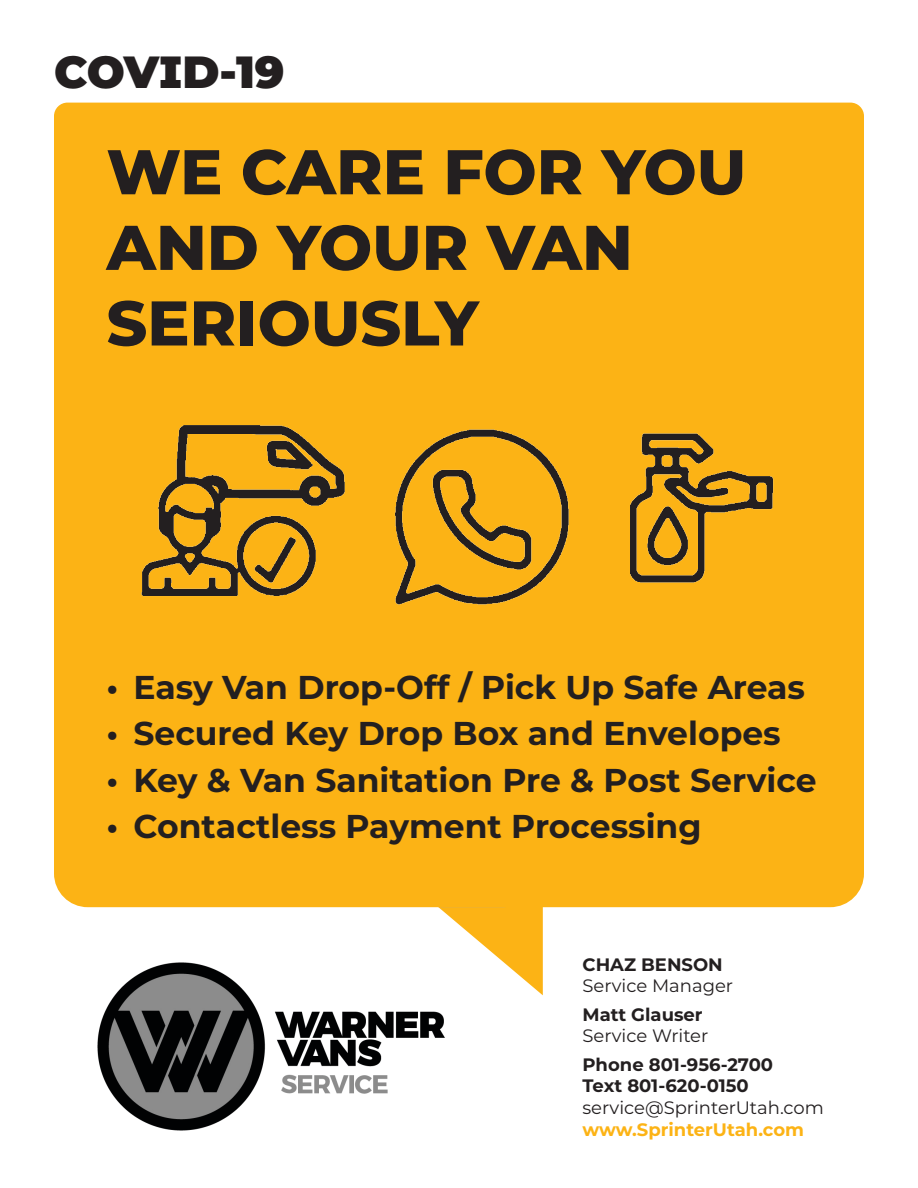
<style>
.page{position:relative;width:918px;height:1188px;background:#fff}
.page>*{position:absolute;margin:0;border:0;box-sizing:border-box;transform-origin:0 0}
.t1{font:800 63px/75.6px "Montserrat";color:#231f20}
.t2{font:900 45px "Montserrat Alternates";color:#231f20}
.t3{font:700 33px "Montserrat";color:#231f20}
.t4{font:700 18px "Montserrat";color:#231f20}
.t5{font:18px "Montserrat";color:#231f20}
.t6{font:700 18px "Montserrat";color:#fcb315}
</style>
<div class="page">
<img style="left:97px;top:995px;width:348px;height:136px">
<img style="left:105px;top:907px;width:438px;height:88px">
<div style="left:54px;top:103px;width:810px;height:804px;background:#fcb315"></div>
<div style="left:66px;top:133px;width:778px;height:249px;background:#fcb315"></div>
<img style="left:122px;top:406px;width:674px;height:221px">
<p class="t2" style="left:54px;top:39px;width:232px">COVID-19</p>
<p class="t1" style="left:106px;top:131px;width:641px">WE CARE FOR YOU<br>AND YOUR VAN<br>SERIOUSLY</p>
<p class="t3" style="left:106px;top:663px;width:700px">• Easy Van Drop-Off / Pick Up Safe Areas</p>
<p class="t3" style="left:106px;top:710px;width:676px">• Secured Key Drop Box and Envelopes</p>
<p class="t3" style="left:106px;top:756px;width:712px">• Key &amp; Van Sanitation Pre &amp; Post Service</p>
<p class="t3" style="left:106px;top:803px;width:597px">• Contactless Payment Processing</p>
<p class="t4" style="left:582px;top:951px;width:142px">CHAZ BENSON</p>
<p class="t5" style="left:582px;top:974px;width:152px">Service Manager</p>
<p class="t4" style="left:582px;top:1001px;width:122px">Matt Glauser</p>
<p class="t5" style="left:582px;top:1024px;width:127px">Service Writer</p>
<p class="t4" style="left:582px;top:1051px;width:192px">Phone 801-956-2700</p>
<p class="t4" style="left:582px;top:1073px;width:168px">Text 801-620-0150</p>
<p class="t5" style="left:582px;top:1095px;width:243px">service@SprinterUtah.com</p>
<p class="t6" style="left:582px;top:1116px;width:223px">www.SprinterUtah.com</p>
</div>
